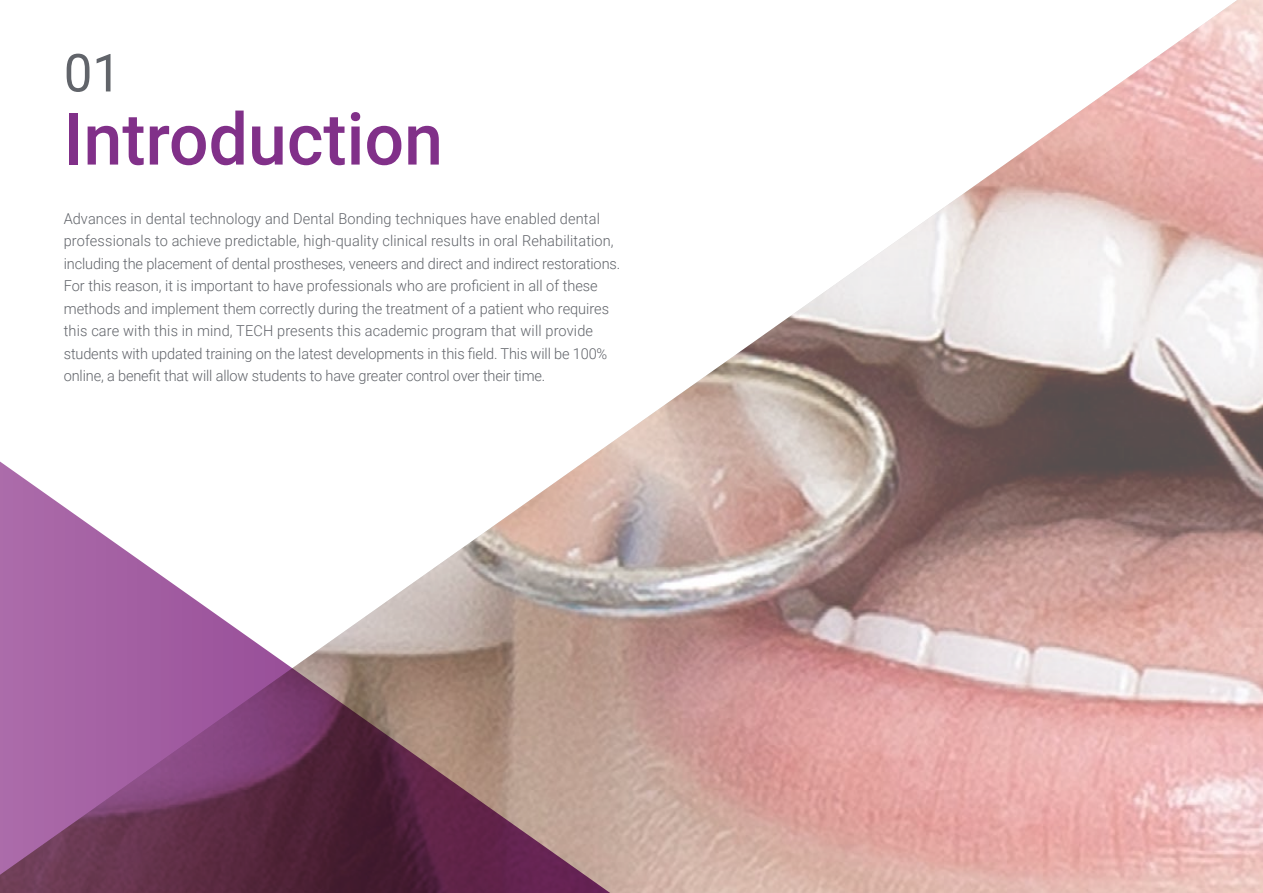
<style>
.page{position:relative;width:1263px;height:893px;background:#fff}
.page>*{position:absolute;margin:0;border:0;box-sizing:border-box;transform-origin:0 0}
.t1{font:500 72px "Roboto";color:#813089}
.t2{font:52.5px "Roboto";color:#61646a}
.t3{font:300 15px/22.5px "Roboto";color:#61646a}
</style>
<div class="page">
<img style="left:607px;top:0;width:656px;height:893px">
<svg style="left:0;top:446px;width:640px;height:447px"></svg>
<h2 class="t2" style="left:64px;top:36px;width:59px">01</h2>
<h1 class="t1" style="left:64px;top:89px;width:381px">Introduction</h1>
<p class="t3" style="left:64px;top:207px;width:558px">Advances in dental technology and Dental Bonding techniques have enabled dental professionals to achieve predictable, high-quality clinical results in oral Rehabilitation, including the placement of dental prostheses, veneers and direct and indirect restorations.<br>For this reason, it is important to have professionals who are proficient in all of these methods and implement them correctly during the treatment of a patient who requires this care with this in mind, TECH presents this academic program that will provide students with updated training on the latest developments in this field. This will be 100% online, a benefit that will allow students to have greater control over their time.</p>
</div>
